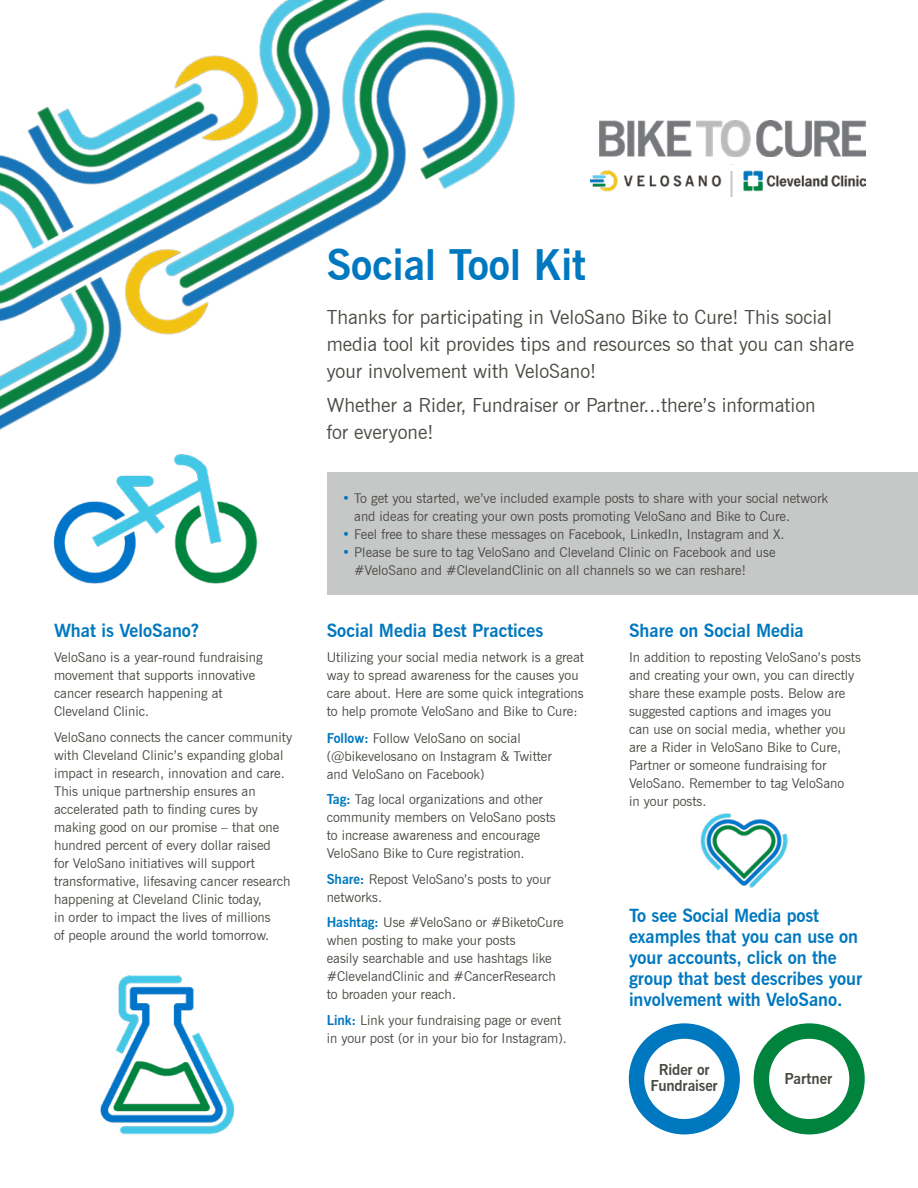
<style>
.page{position:relative;width:918px;height:1188px;background:#fff}
.page>*{position:absolute;margin:0;border:0;box-sizing:border-box;transform-origin:0 0}
.t1{font:700 42px "News Gothic BT";color:#0078bf}
.t2{font:19.5px/27px "News Gothic BT";color:#4b4b45}
.t3{font:700 18px/21px "News Gothic BT";letter-spacing:-.005em;color:#0078bf}
.t4{font:700 15px "News Gothic BT";letter-spacing:-.01em;color:#4b4b45}
.t5{font:13.5px/18px "News Gothic BT";color:#4b4b45}
.s1{color:#0078bf}
.s2{font-weight:700;color:#0078bf}
</style>
<div class="page">
<img style="left:0;top:0;width:600px;height:430px">
<div style="left:629px;top:1023px;width:111px;height:111px;border:15px solid #0078bf;border-radius:50%"></div>
<div style="left:327px;top:472px;width:590px;height:123px;background:#c6c8c8"></div>
<img style="left:591px;top:165px;width:275px;height:32px">
<img style="left:600px;top:120px;width:265px;height:37px">
<div style="left:726px;top:165px;width:11px;height:5px;background:#fff"></div>
<div style="left:754px;top:1023px;width:111px;height:111px;border:15px solid #00843d;border-radius:50%"></div>
<img style="left:100px;top:975px;width:135px;height:160px">
<img style="left:21px;top:429px;width:276px;height:155px">
<img style="left:700px;top:813px;width:88px;height:75px">
<p class="t3" style="left:54px;top:620px;width:146px">What is VeloSano?</p>
<p class="t5" style="left:54px;top:649px;width:210px">VeloSano is a year-round fundraising movement that supports innovative cancer research happening at<br>Cleveland Clinic.</p>
<p class="t5" style="left:54px;top:728px;width:240px">VeloSano connects the cancer community with Cleveland Clinic’s expanding global impact in research, innovation and care.<br>This unique partnership ensures an accelerated path to finding cures by making good on our promise – that one hundred percent of every dollar raised<br>for VeloSano initiatives will support transformative, lifesaving cancer research happening at Cleveland Clinic today,<br>in order to impact the lives of millions<br>of people around the world tomorrow.</p>
<p class="t1" style="left:327px;top:240px;width:261px">Social Tool Kit</p>
<p class="t2" style="left:327px;top:303px;width:529px">Thanks for participating in VeloSano Bike to Cure! This social media tool kit provides tips and resources so that you can share your involvement with VeloSano!</p>
<p class="t2" style="left:327px;top:392px;width:490px">Whether a Rider, Fundraiser or Partner...there’s information for everyone!</p>
<p class="t5" style="left:354px;top:489px;width:475px;text-indent:-12px"><span class="s1">•</span> To get you started, we’ve included example posts to share with your social network and ideas for creating your own posts promoting VeloSano and Bike to Cure.</p>
<p class="t5" style="left:342px;top:525px;width:444px"><span class="s1">•</span> Feel free to share these messages on Facebook, LinkedIn, Instagram and X.</p>
<p class="t5" style="left:354px;top:543px;width:423px;text-indent:-12px"><span class="s1">•</span> Please be sure to tag VeloSano and Cleveland Clinic on Facebook and use #VeloSano and #ClevelandClinic on all channels so we can reshare!</p>
<p class="t3" style="left:327px;top:620px;width:218px">Social Media Best Practices</p>
<p class="t5" style="left:327px;top:649px;width:259px">Utilizing your social media network is a great way to spread awareness for the causes you care about. Here are some quick integrations to help promote VeloSano and Bike to Cure:</p>
<p class="t5" style="left:327px;top:729px;width:227px"><span class="s2">Follow:</span> Follow VeloSano on social (@bikevelosano on Instagram &amp; Twitter and VeloSano on Facebook)</p>
<p class="t5" style="left:327px;top:790px;width:231px"><span class="s2">Tag:</span> Tag local organizations and other community members on VeloSano posts to increase awareness and encourage VeloSano Bike to Cure registration.</p>
<p class="t5" style="left:327px;top:870px;width:226px"><span class="s2">Share:</span> Repost VeloSano’s posts to your networks.</p>
<p class="t5" style="left:327px;top:913px;width:238px"><span class="s2">Hashtag:</span> Use #VeloSano or #BiketoCure when posting to make your posts<br>easily searchable and use hashtags like #ClevelandClinic and #CancerResearch to broaden your reach.</p>
<p class="t5" style="left:327px;top:1011px;width:242px"><span class="s2">Link:</span> Link your fundraising page or event in your post (or in your bio for Instagram).</p>
<p class="t3" style="left:629px;top:620px;width:176px">Share on Social Media</p>
<p class="t5" style="left:629px;top:649px;width:233px">In addition to reposting VeloSano’s posts and creating your own, you can directly share these example posts. Below are suggested captions and images you<br>can use on social media, whether you are a Rider in VeloSano Bike to Cure, Partner or someone fundraising for VeloSano. Remember to tag VeloSano<br>in your posts.</p>
<p class="t3" style="left:629px;top:905px;width:235px">To see Social Media post examples that you can use on your accounts, click on the group that best describes your involvement with VeloSano.</p>
<p class="t4" style="left:659px;top:1060px;width:52px">Rider or</p>
<p class="t4" style="left:651px;top:1077px;width:69px">Fundraiser</p>
<p class="t4" style="left:784px;top:1069px;width:49px">Partner</p>
</div>
